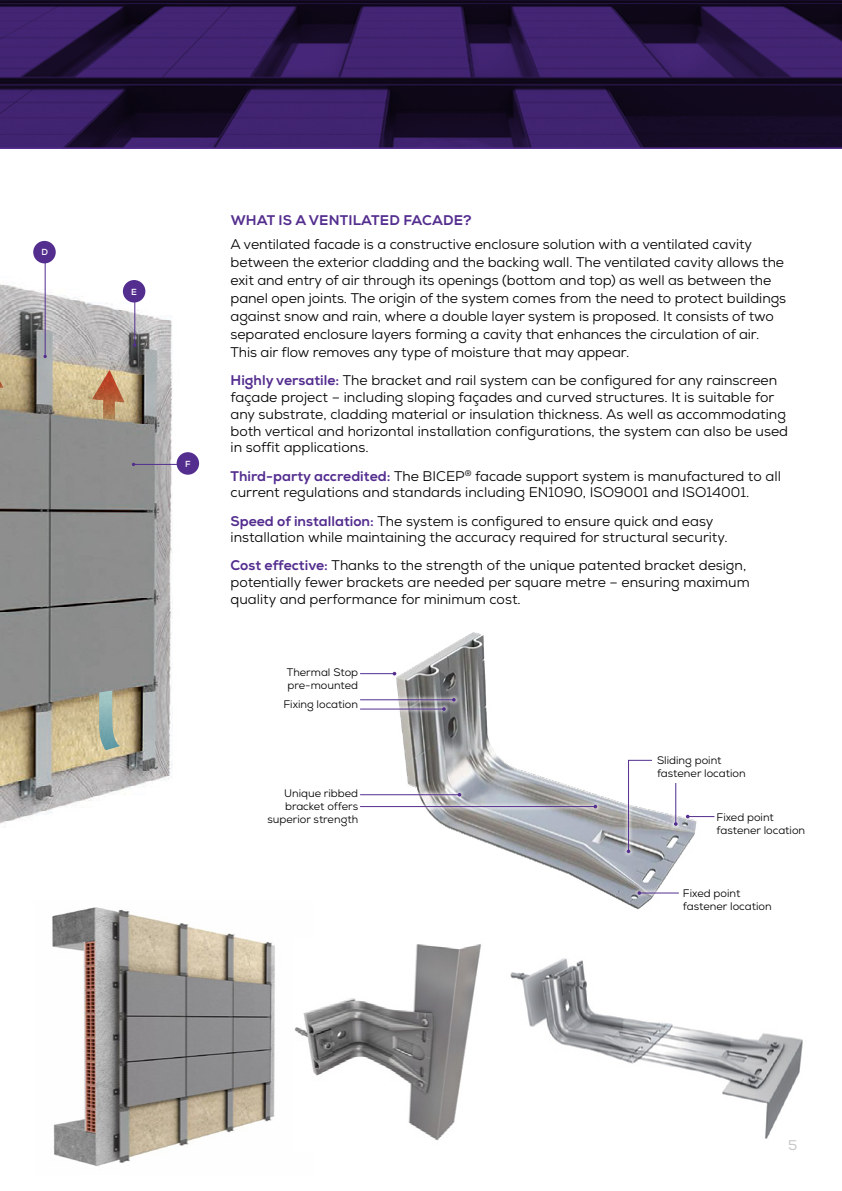
<style>
.page{position:relative;width:842px;height:1191px;background:#fff}
.page>*{position:absolute;margin:0;border:0;box-sizing:border-box;transform-origin:0 0}
.t1{font:14px/16.8px "Nexa";letter-spacing:-.005em;color:#000}
.t2{font:800 14px "Nexa";letter-spacing:.01em;color:#542e8f}
.t3{font:14px "Nexa";color:#c7c8ca}
.t4{font:11px/13.2px "Nexa";color:#000}
.t5{font:700 8.8px "Nexa";color:#fff}
.s1{font-weight:800;color:#542e8f}
</style>
<div class="page">
<img style="left:52px;top:907px;width:243px;height:260px">
<img style="left:0;top:240px;width:185px;height:584px">
<svg style="left:0;top:352px;width:4px;height:55px"></svg>
<svg style="left:92px;top:370px;width:33px;height:50px;background:#c4936a"></svg>
<svg style="left:0;top:712px;width:1px;height:67px"></svg>
<svg style="left:99px;top:690px;width:21px;height:60px"></svg>
<div style="left:33px;top:241px;width:23px;height:22px;background:#542e8f;border-radius:50%"></div>
<div style="left:177px;top:452px;width:22px;height:23px;background:#542e8f;border-radius:50%"></div>
<div style="left:123px;top:280px;width:22px;height:22px;background:#542e8f;border-radius:50%"></div>
<hr style="left:45px;top:259px;width:1px;height:97px;background:#542e8f">
<hr style="left:134px;top:299px;width:1px;height:46px;background:#542e8f">
<hr style="left:134px;top:464px;width:46px;height:1px;background:#542e8f">
<svg style="left:0;top:0;width:842px;height:147px;background:#2b174c"></svg>
<hr style="left:360px;top:673px;width:34px;height:1px;background:#542e8f">
<svg style="left:702px;top:816px;width:12px;height:2px"></svg>
<img style="left:390px;top:632px;width:312px;height:278px">
<div style="left:355px;top:693px;width:105px;height:13px;background:#fff;opacity:.75"></div>
<hr style="left:360px;top:699px;width:94px;height:1px;background:#542e8f">
<div style="left:355px;top:703px;width:95px;height:13px;background:#fff;opacity:.75"></div>
<hr style="left:360px;top:708px;width:84px;height:1px;background:#542e8f">
<svg style="left:442px;top:707px;width:4px;height:4px"></svg>
<div style="left:356px;top:788px;width:110px;height:13px;background:#fff;opacity:.75"></div>
<hr style="left:360px;top:794px;width:99px;height:1px;background:#542e8f">
<div style="left:356px;top:800px;width:246px;height:13px;background:#fff;opacity:.75"></div>
<hr style="left:360px;top:806px;width:235px;height:1px;background:#542e8f">
<svg style="left:593px;top:804px;width:4px;height:4px"></svg>
<div style="left:633px;top:886px;width:50px;height:13px;background:#fff;opacity:.75"></div>
<hr style="left:639px;top:892px;width:40px;height:1px;background:#542e8f">
<svg style="left:637px;top:891px;width:4px;height:4px"></svg>
<div style="left:669px;top:778px;width:13px;height:52px;background:#fff;opacity:.75"></div>
<hr style="left:675px;top:783px;width:1px;height:41px;background:#542e8f">
<svg style="left:674px;top:822px;width:4px;height:4px"></svg>
<div style="left:622px;top:755px;width:34px;height:102px;background:#fff;opacity:.75"></div>
<svg style="left:627px;top:759px;width:26px;height:94px"></svg>
<img style="left:510px;top:958px;width:293px;height:181px">
<img style="left:295px;top:944px;width:186px;height:197px">
<hr style="left:0;top:147px;width:842px;height:1px;background:#542e8f">
<p class="t5" style="left:42px;top:247px;width:8px">D</p>
<p class="t5" style="left:131px;top:286px;width:7px">E</p>
<p class="t5" style="left:185px;top:458px;width:7px">F</p>
<p class="t2" style="left:231px;top:212px;width:242px">WHAT IS A VENTILATED FACADE?</p>
<p class="t1" style="left:231px;top:235px;width:557px;line-height:18px">A ventilated facade is a constructive enclosure solution with a ventilated cavity between the exterior cladding and the backing wall. The ventilated cavity allows the exit and entry of air through its openings (bottom and top) as well as between the panel open joints. The origin of the system comes from the need to protect buildings against snow and rain, where a double layer system is proposed. It consists of two separated enclosure layers forming a cavity that enhances the circulation of air.<br>This air flow removes any type of moisture that may appear.</p>
<p class="t1" style="left:231px;top:372px;width:559px"><span class="s1">Highly versatile:</span> The bracket and rail system can be configured for any rainscreen façade project – including sloping façades and curved structures. It is suitable for any substrate, cladding material or insulation thickness. As well as accommodating both vertical and horizontal installation configurations, the system can also be used in soffit applications.</p>
<p class="t1" style="left:231px;top:467px;width:552px"><span class="s1">Third-party accredited:</span> The BICEP<sup>®</sup> facade support system is manufactured to all current regulations and standards including EN1090, ISO9001 and ISO14001.</p>
<p class="t1" style="left:231px;top:512px;width:499px"><span class="s1">Speed of installation:</span> The system is configured to ensure quick and easy installation while maintaining the accuracy required for structural security.</p>
<p class="t1" style="left:231px;top:557px;width:521px"><span class="s1">Cost effective:</span> Thanks to the strength of the unique patented bracket design, potentially fewer brackets are needed per square metre – ensuring maximum quality and performance for minimum cost.</p>
<p class="t4" style="left:287px;top:666px;width:73px">Thermal Stop pre-mounted</p>
<p class="t4" style="left:283px;top:698px;width:76px">Fixing location</p>
<p class="t4" style="left:267px;top:786px;width:92px;text-align:right">Unique ribbed bracket offers superior strength</p>
<p class="t4" style="left:657px;top:753px;width:90px">Sliding point fastener location</p>
<p class="t4" style="left:716px;top:810px;width:90px">Fixed point fastener location</p>
<p class="t4" style="left:683px;top:886px;width:90px">Fixed point fastener location</p>
<p class="t3" style="left:788px;top:1136px;width:11px">5</p>
</div>
